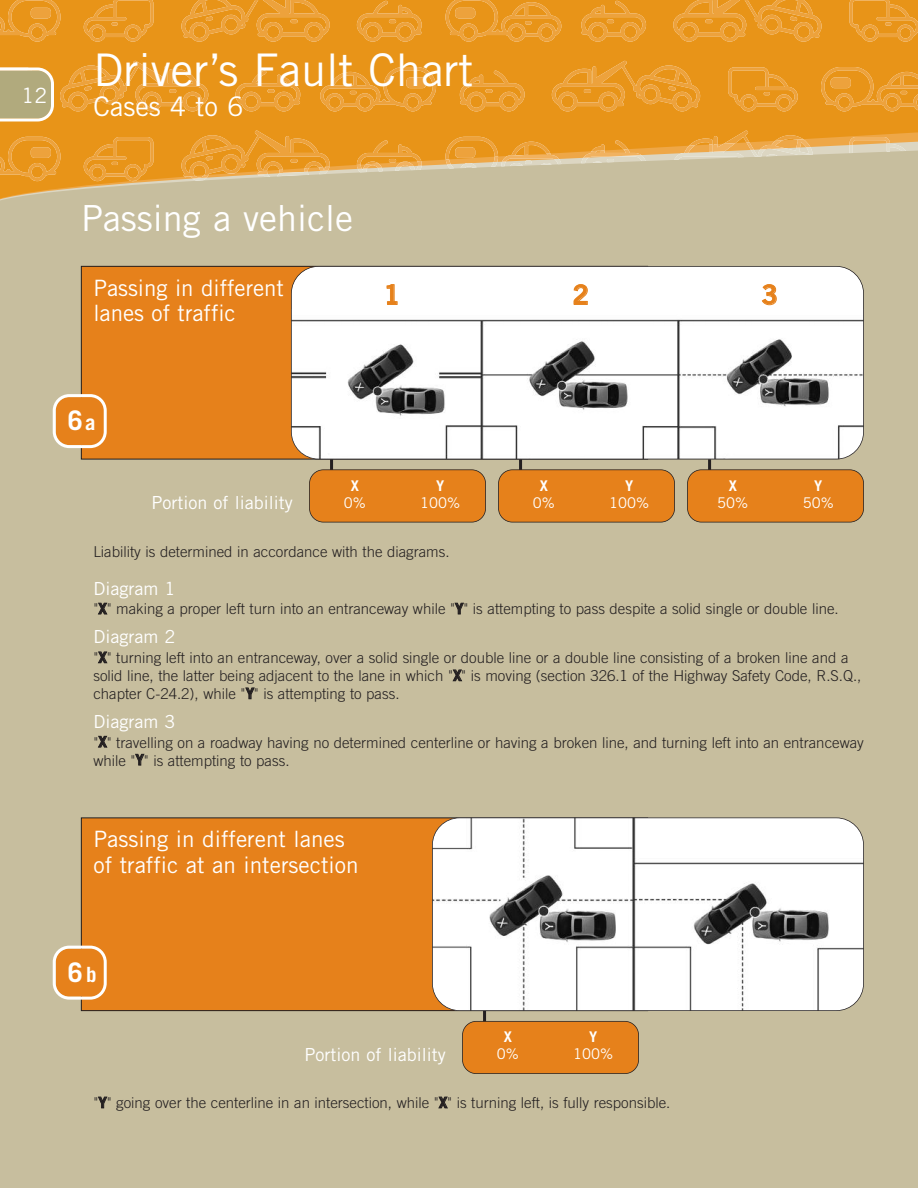
<style>
.page{position:relative;width:918px;height:1188px;background:#fff}
.page>*{position:absolute;margin:0;border:0;box-sizing:border-box;transform-origin:0 0}
.t1{font:45px "Trade Gothic";color:#fff}
.t2{font:36px "Trade Gothic";color:#fff}
.t3{font:27px "Trade Gothic";color:#fff}
.t4{font:700 27px "Trade Gothic";color:#fff}
.t5{font:27px "Trade Gothic Bold Two";color:#e6811b}
.t6{font:22.5px/25.5px "Trade Gothic";color:#fff}
.t7{font:21px "Trade Gothic";color:#fff}
.t8{font:18px "Trade Gothic";color:#fff}
.t9{font:300 15px/18px "Trade Gothic";color:#231f20}
.t10{font:14.7px "Trade Gothic";color:#fff}
.t11{font:700 14.7px "Trade Gothic";color:#fff}
.s1{font-size:21px}
.s2{font-family:"Trade Gothic Bold Two";font-weight:400}
</style>
<div class="page">
<div style="left:0;top:12px;width:918px;height:1176px;background:#c7be9e"></div>
<svg style="left:0;top:0;width:918px;height:201px;fill:#e89418"></svg>
<svg style="left:460px;top:71px;width:65px;height:40px;background:#ea9b2a"></svg>
<svg style="left:552px;top:61px;width:149px;height:50px;background:#ea9b29"></svg>
<svg style="left:728px;top:67px;width:70px;height:44px;background:#ea9b29"></svg>
<svg style="left:821px;top:67px;width:97px;height:44px;background:#ea9b2a"></svg>
<svg style="left:320px;top:67px;width:116px;height:44px;background:#ea9b2a"></svg>
<svg style="left:235px;top:71px;width:65px;height:40px;background:#ea9b2a"></svg>
<svg style="left:357px;top:140px;width:65px;height:32px;background:#e8a645"></svg>
<svg style="left:180px;top:131px;width:150px;height:50px;background:#e7a23d"></svg>
<svg style="left:84px;top:137px;width:69px;height:45px;background:#e99a28"></svg>
<svg style="left:0;top:137px;width:61px;height:44px;background:#ea9b29"></svg>
<svg style="left:445px;top:137px;width:116px;height:32px;background:#e5aa51"></svg>
<div style="left:455px;top:147px;width:20px;height:11px;background:#eda23c;border-radius:4px"></div>
<svg style="left:581px;top:140px;width:65px;height:23px"></svg>
<svg style="left:674px;top:131px;width:139px;height:29px;background:#e5b163"></svg>
<svg style="left:850px;top:137px;width:56px;height:16px"></svg>
<svg style="left:357px;top:1px;width:65px;height:41px;background:#ea9b2b"></svg>
<svg style="left:180px;top:0;width:150px;height:42px;background:#ea9b2b"></svg>
<svg style="left:84px;top:0;width:69px;height:42px;background:#e99a27"></svg>
<svg style="left:0;top:0;width:61px;height:42px;background:#ea9b29"></svg>
<svg style="left:445px;top:0;width:116px;height:42px;background:#ea9b2a"></svg>
<svg style="left:581px;top:1px;width:65px;height:41px;background:#ea9b2b"></svg>
<svg style="left:673px;top:0;width:150px;height:42px;background:#ea9b2b"></svg>
<svg style="left:850px;top:0;width:68px;height:42px;background:#e99a27"></svg>
<svg style="left:0;top:61px;width:208px;height:61px;background:#df9f3c"></svg>
<div style="left:81px;top:266px;width:567px;height:193px;background:#e6811b"></div>
<div style="left:291px;top:266px;width:573px;height:193px;background:#fff;border-radius:27px"></div>
<img style="left:291px;top:319px;width:573px;height:140px">
<div style="left:291px;top:266px;width:573px;height:193px;border:2px solid #231f20;border-radius:28px"></div>
<svg style="left:330px;top:459px;width:3px;height:10px"></svg>
<div style="left:310px;top:470px;width:176px;height:52px;background:#e6811b;border-radius:14px"></div>
<div style="left:309px;top:469px;width:177px;height:53px;border:2px solid #231f20;border-radius:14px"></div>
<svg style="left:519px;top:459px;width:3px;height:10px"></svg>
<div style="left:499px;top:470px;width:176px;height:52px;background:#e6811b;border-radius:14px"></div>
<div style="left:498px;top:469px;width:177px;height:53px;border:2px solid #231f20;border-radius:14px"></div>
<svg style="left:708px;top:459px;width:3px;height:10px"></svg>
<div style="left:688px;top:470px;width:176px;height:52px;background:#e6811b;border-radius:14px"></div>
<div style="left:687px;top:469px;width:177px;height:53px;border:2px solid #231f20;border-radius:14px"></div>
<div style="left:81px;top:818px;width:567px;height:193px;background:#e6811b"></div>
<img style="left:432px;top:818px;width:432px;height:193px;border-radius:27px">
<div style="left:432px;top:817px;width:432px;height:194px;border:2px solid #231f20;border-radius:28px"></div>
<svg style="left:483px;top:1011px;width:3px;height:10px"></svg>
<div style="left:463px;top:1021px;width:176px;height:53px;background:#e6811b;border-radius:14px"></div>
<div style="left:462px;top:1021px;width:177px;height:53px;border:2px solid #231f20;border-radius:14px"></div>
<svg style="left:53px;top:394px;width:54px;height:54px"></svg>
<svg style="left:53px;top:946px;width:54px;height:54px"></svg>
<h3 class="t7" style="left:22px;top:88px;width:27px">12</h3>
<h1 class="t1" style="left:93px;top:54px;width:382px">Driver’s Fault Chart</h1>
<h3 class="t3" style="left:93px;top:97px;width:152px">Cases 4 to 6</h3>
<h2 class="t2" style="left:81px;top:205px;width:274px">Passing a vehicle</h2>
<h3 class="t6" style="left:93px;top:277px;width:192px">Passing in different lanes of traffic</h3>
<h3 class="t5" style="left:384px;top:285px;width:18px">1</h3>
<h3 class="t5" style="left:573px;top:285px;width:18px">2</h3>
<h3 class="t5" style="left:762px;top:285px;width:18px">3</h3>
<h3 class="t4" style="left:68px;top:411px;width:30px">6<span class="s1">a</span></h3>
<p class="t11" style="left:351px;top:480px;width:10px">X</p>
<p class="t10" style="left:344px;top:497px;width:24px">0%</p>
<p class="t11" style="left:436px;top:480px;width:10px">Y</p>
<p class="t10" style="left:420px;top:497px;width:42px">100%</p>
<p class="t11" style="left:540px;top:480px;width:10px">X</p>
<p class="t10" style="left:533px;top:497px;width:24px">0%</p>
<p class="t11" style="left:625px;top:480px;width:10px">Y</p>
<p class="t10" style="left:609px;top:497px;width:42px">100%</p>
<p class="t11" style="left:729px;top:480px;width:10px">X</p>
<p class="t10" style="left:717px;top:497px;width:33px">50%</p>
<p class="t11" style="left:814px;top:480px;width:10px">Y</p>
<p class="t8" style="left:152px;top:496px;width:143px">Portion of liability</p>
<p class="t10" style="left:803px;top:497px;width:33px">50%</p>
<p class="t9" style="left:93px;top:544px;width:358px">Liability is determined in accordance with the diagrams.</p>
<p class="t8" style="left:93px;top:582px;width:84px">Diagram 1</p>
<p class="t9" style="left:93px;top:601px;width:747px">"<span class="s2">X</span>" making a proper left turn into an entranceway while "<span class="s2">Y</span>" is attempting to pass despite a solid single or double line.</p>
<p class="t8" style="left:93px;top:630px;width:84px">Diagram 2</p>
<p class="t9" style="left:93px;top:650px;width:769px">"<span class="s2">X</span>" turning left into an entranceway, over a solid single or double line or a double line consisting of a broken line and a solid line, the latter being adjacent to the lane in which "<span class="s2">X</span>" is moving (section 326.1 of the Highway Safety Code, R.S.Q., chapter C-24.2), while "<span class="s2">Y</span>" is attempting to pass.</p>
<p class="t8" style="left:93px;top:715px;width:84px">Diagram 3</p>
<p class="t9" style="left:93px;top:734px;width:772px">"<span class="s2">X</span>" travelling on a roadway having no determined centerline or having a broken line, and turning left into an entranceway while "<span class="s2">Y</span>" is attempting to pass.</p>
<h3 class="t6" style="left:93px;top:828px;width:267px">Passing in different lanes of traffic at an intersection</h3>
<h3 class="t4" style="left:68px;top:962px;width:31px">6<span class="s1">b</span></h3>
<p class="t11" style="left:504px;top:1032px;width:10px">X</p>
<p class="t10" style="left:497px;top:1048px;width:24px">0%</p>
<p class="t11" style="left:589px;top:1032px;width:10px">Y</p>
<p class="t8" style="left:305px;top:1048px;width:143px">Portion of liability</p>
<p class="t10" style="left:573px;top:1048px;width:42px">100%</p>
<p class="t9" style="left:93px;top:1095px;width:578px">"<span class="s2">Y</span>" going over the centerline in an intersection, while "<span class="s2">X</span>" is turning left, is fully responsible.</p>
</div>
